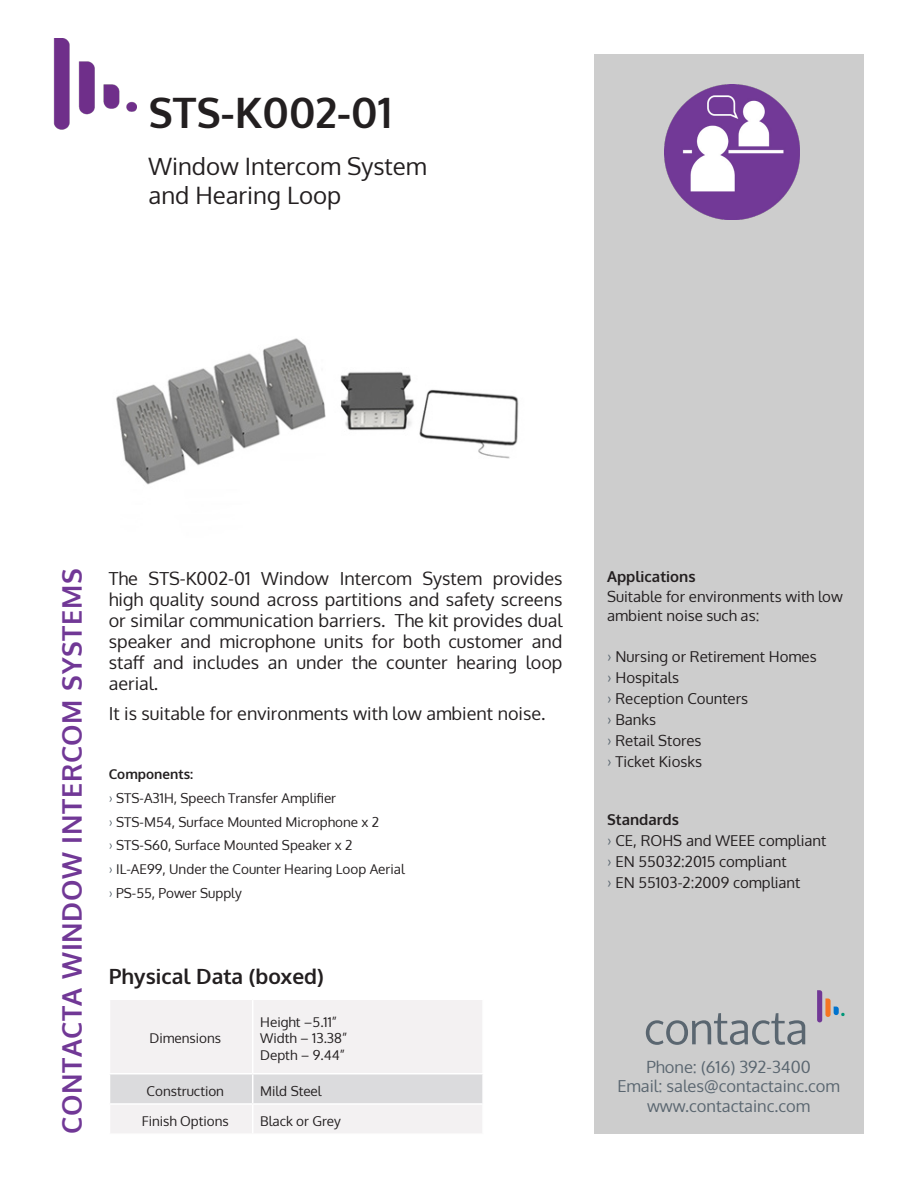
<style>
.page{position:relative;width:918px;height:1188px;background:#fff}
.page>*{position:absolute;margin:0;border:0;box-sizing:border-box;transform-origin:0 0}
.t1{font:700 42px "Oxygen";color:#231f20}
.t2{font:700 27px "Oxygen";letter-spacing:.025em;color:#713896}
.t3{font:24px "Oxygen";color:#231f20}
.t4{font:700 21px "Oxygen";color:#231f20}
.Paragraph_Style_1{font:18px/21px "Oxygen";color:#231f20;text-align:justify}
.t5{font:16.5px "Oxygen";color:#5a6670}
.t6{font:15px/19.5px "Oxygen";color:#231f20}
.t7{font:13.5px "Oxygen";color:#231f20}
.Paragraph_Style_1-2{font:700 13.5px "Oxygen";color:#231f20}
.s1{color:#5a6670}
.s2{font-weight:700}
</style>
<div class="page">
<div style="left:594px;top:55px;width:269px;height:1079px;background:#cdcdcd"></div>
<img style="left:53px;top:38px;width:83px;height:92px">
<svg style="left:646px;top:1013px;width:159px;height:32px"></svg>
<svg style="left:817px;top:990px;width:28px;height:32px"></svg>
<div style="left:110px;top:1000px;width:372px;height:73px;background:#f3f1f2"></div>
<hr style="left:252px;top:1000px;width:1px;height:73px;background:#fff">
<svg style="left:110px;top:1074px;width:373px;height:59px"></svg>
<hr style="left:482px;top:1105px;width:2px;height:28px;background:#fff">
<img style="left:664px;top:85px;width:136px;height:135px">
<img style="left:116px;top:338px;width:403px;height:147px">
<p class="t1" style="left:148px;top:86px;width:245px">STS-K002-01</p>
<p class="t3" style="left:148px;top:150px;width:279px">Window Intercom System</p>
<p class="t3" style="left:148px;top:179px;width:194px">and Hearing Loop</p>
<p class="t2" style="left:55px;top:1134px;width:567px;rotate:-90deg">CONTACTA WINDOW INTERCOM SYSTEMS</p>
<p class="Paragraph_Style_1" style="left:109px;top:569px;width:455px">The STS-K002-01 Window Intercom System provides high quality sound across partitions and safety screens or similar communication barriers. The kit provides dual speaker and microphone units for both customer and staff and includes an under the counter hearing loop aerial.</p>
<p class="Paragraph_Style_1" style="left:109px;top:703px;width:438px">It is suitable for environments with low ambient noise.</p>
<p class="Paragraph_Style_1-2" style="left:109px;top:766px;width:86px">Components:</p>
<p class="t7" style="left:109px;top:789px;width:229px"><span class="s1">›</span> STS-A31H, Speech Transfer Amplifier</p>
<p class="t7" style="left:109px;top:813px;width:272px"><span class="s1">›</span> STS-M54, Surface Mounted Microphone x 2</p>
<p class="t7" style="left:109px;top:836px;width:245px"><span class="s1">›</span> STS-S60, Surface Mounted Speaker x 2</p>
<p class="t7" style="left:109px;top:860px;width:298px"><span class="s1">›</span> IL-AE99, Under the Counter Hearing Loop Aerial</p>
<p class="t7" style="left:109px;top:884px;width:135px"><span class="s1">›</span> PS-55, Power Supply</p>
<p class="t4" style="left:109px;top:963px;width:217px">Physical Data (boxed)</p>
<p class="t7" style="left:150px;top:1029px;width:73px">Dimensions</p>
<p class="t7" style="left:260px;top:1013px;width:78px">Height –5.11”</p>
<p class="t7" style="left:260px;top:1029px;width:89px">Width – 13.38”</p>
<p class="t7" style="left:260px;top:1046px;width:86px">Depth – 9.44”</p>
<p class="t7" style="left:147px;top:1082px;width:79px">Construction</p>
<p class="t7" style="left:260px;top:1082px;width:63px">Mild Steel</p>
<p class="t7" style="left:142px;top:1112px;width:89px">Finish Options</p>
<p class="t7" style="left:260px;top:1112px;width:82px">Black or Grey</p>
<p class="t6" style="left:607px;top:567px;width:237px"><span class="s2">Applications<br></span>Suitable for environments with low ambient noise such as:</p>
<p class="t6" style="left:607px;top:647px;width:211px"><span class="s1">›</span> Nursing or Retirement Homes</p>
<p class="t6" style="left:607px;top:668px;width:73px"><span class="s1">›</span> Hospitals</p>
<p class="t6" style="left:607px;top:689px;width:142px"><span class="s1">›</span> Reception Counters</p>
<p class="t6" style="left:607px;top:710px;width:50px"><span class="s1">›</span> Banks</p>
<p class="t6" style="left:607px;top:731px;width:96px"><span class="s1">›</span> Retail Stores</p>
<p class="t6" style="left:607px;top:752px;width:96px"><span class="s1">›</span> Ticket Kiosks</p>
<p class="t6" style="left:607px;top:810px;width:221px;line-height:21px"><span class="s2">Standards<br></span><span class="s1">›</span> CE, ROHS and WEEE compliant <span class="s1">›</span> EN 55032:2015 compliant</p>
<p class="t6" style="left:607px;top:873px;width:195px"><span class="s1">›</span> EN 55103-2:2009 compliant</p>
<p class="t5" style="left:647px;top:1055px;width:166px">Phone: (616) 392-3400</p>
<p class="t5" style="left:617px;top:1075px;width:224px">Email: sales@contactainc.com</p>
<p class="t5" style="left:647px;top:1094px;width:165px">www.contactainc.com</p>
</div>
